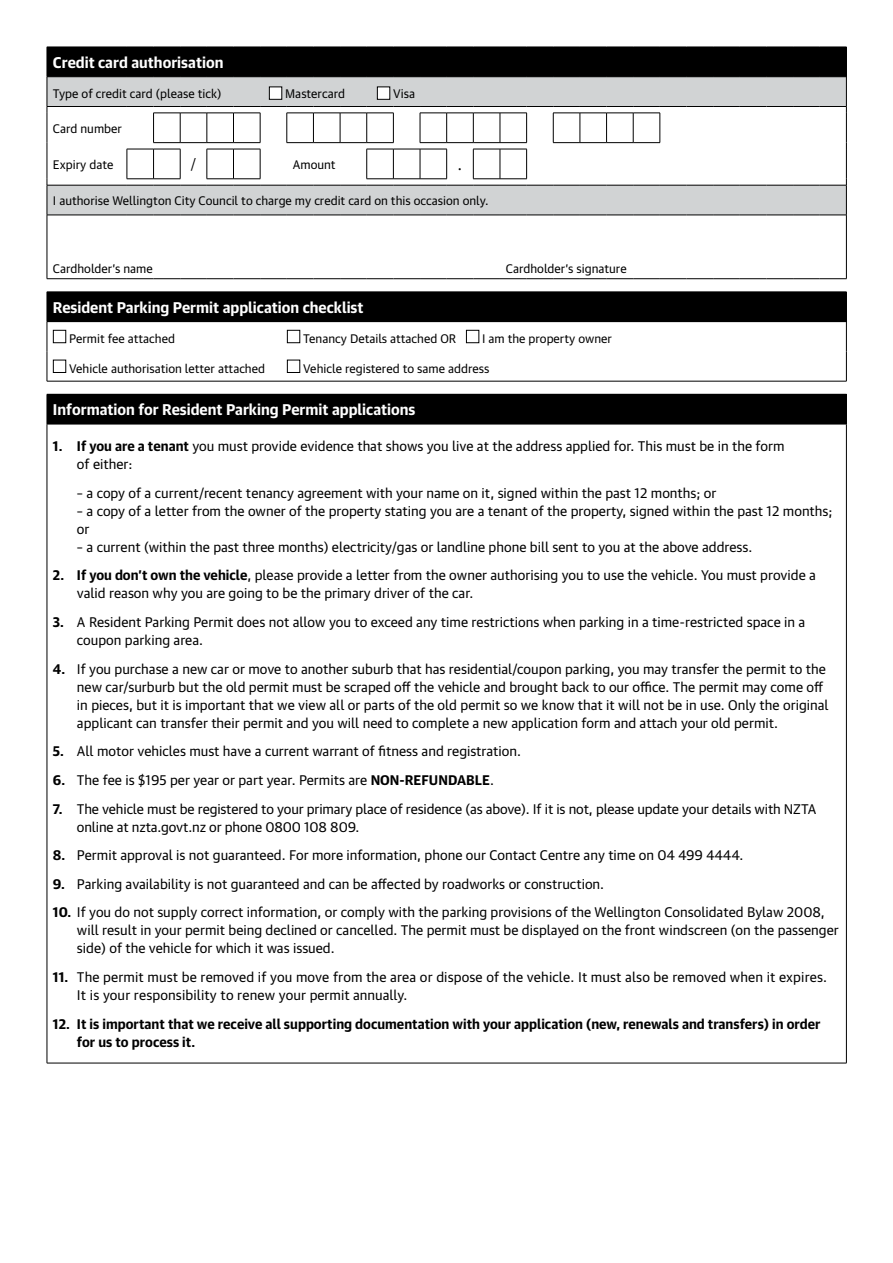
<style>
.page{position:relative;width:893px;height:1263px;background:#fff}
.page>*{position:absolute;margin:0;border:0;box-sizing:border-box;transform-origin:0 0}
.t1{font:18px "Minion Pro";color:#000}
.t2{font:700 15px "Guardian Text Sans";color:#fff}
.t3{font:13.5px/18px "Guardian Text Sans";color:#000}
.t4{font:700 13.5px/18px "Guardian Text Sans";color:#000}
.t5{font:12px "Guardian Text Sans";color:#000}
.s1{font-weight:700}
</style>
<div class="page">
<div style="left:47px;top:47px;width:799px;height:30px;background:#000"></div>
<div style="left:48px;top:77px;width:79px;height:29px;background:#d1d3d4"></div>
<svg style="left:48px;top:148px;width:798px;height:130px"></svg>
<hr style="left:846px;top:47px;width:1px;height:30px;background:#000">
<hr style="left:127px;top:149px;width:1px;height:30px;background:#000">
<hr style="left:153px;top:149px;width:1px;height:30px;background:#000">
<hr style="left:180px;top:149px;width:1px;height:30px;background:#000">
<hr style="left:207px;top:149px;width:1px;height:30px;background:#000">
<hr style="left:233px;top:149px;width:1px;height:30px;background:#000">
<hr style="left:260px;top:149px;width:1px;height:30px;background:#000">
<hr style="left:366px;top:149px;width:1px;height:30px;background:#000">
<hr style="left:393px;top:149px;width:1px;height:30px;background:#000">
<hr style="left:420px;top:149px;width:1px;height:30px;background:#000">
<hr style="left:446px;top:149px;width:1px;height:30px;background:#000">
<hr style="left:473px;top:149px;width:1px;height:30px;background:#000">
<hr style="left:846px;top:185px;width:1px;height:30px;background:#000">
<hr style="left:846px;top:215px;width:1px;height:64px;background:#000">
<hr style="left:500px;top:149px;width:1px;height:30px;background:#000">
<hr style="left:526px;top:149px;width:1px;height:30px;background:#000">
<hr style="left:47px;top:185px;width:80px;height:1px;background:#000">
<hr style="left:47px;top:185px;width:1px;height:30px;background:#000">
<hr style="left:47px;top:215px;width:1px;height:64px;background:#000">
<hr style="left:47px;top:106px;width:80px;height:1px;background:#000">
<svg style="left:47px;top:77px;width:1px;height:36px"></svg>
<hr style="left:47px;top:113px;width:1px;height:30px;background:#000">
<hr style="left:47px;top:149px;width:1px;height:30px;background:#000">
<hr style="left:846px;top:149px;width:1px;height:30px;background:#000">
<svg style="left:127px;top:179px;width:720px;height:7px"></svg>
<svg style="left:127px;top:76px;width:720px;height:74px"></svg>
<hr style="left:47px;top:215px;width:80px;height:1px;background:#000">
<svg style="left:127px;top:215px;width:720px;height:1px"></svg>
<hr style="left:47px;top:278px;width:80px;height:1px;background:#000">
<svg style="left:127px;top:278px;width:720px;height:1px"></svg>
<div style="left:269px;top:87px;width:13px;height:12px;background:#fff"></div>
<div style="left:269px;top:87px;width:13px;height:13px;border:1px solid #000"></div>
<div style="left:377px;top:87px;width:13px;height:12px;background:#fff"></div>
<div style="left:377px;top:87px;width:13px;height:13px;border:1px solid #000"></div>
<div style="left:47px;top:292px;width:799px;height:30px;background:#000"></div>
<svg style="left:47px;top:322px;width:1px;height:29px"></svg>
<svg style="left:846px;top:292px;width:1px;height:59px"></svg>
<hr style="left:47px;top:351px;width:1px;height:30px;background:#000">
<hr style="left:846px;top:351px;width:1px;height:30px;background:#000">
<hr style="left:47px;top:381px;width:800px;height:1px;background:#000">
<div style="left:53px;top:330px;width:13px;height:13px;border:1px solid #000"></div>
<div style="left:287px;top:330px;width:13px;height:13px;border:1px solid #000"></div>
<div style="left:53px;top:360px;width:13px;height:13px;border:1px solid #000"></div>
<div style="left:287px;top:360px;width:13px;height:13px;border:1px solid #000"></div>
<div style="left:47px;top:394px;width:799px;height:30px;background:#000"></div>
<hr style="left:846px;top:394px;width:1px;height:30px;background:#000">
<hr style="left:47px;top:424px;width:800px;height:1px;background:#000">
<hr style="left:47px;top:424px;width:1px;height:639px;background:#000">
<hr style="left:846px;top:424px;width:1px;height:639px;background:#000">
<hr style="left:47px;top:1063px;width:800px;height:1px;background:#000">
<div style="left:466px;top:330px;width:13px;height:13px;border:1px solid #000"></div>
<p class="t2" style="left:53px;top:50px;width:172px">Credit card authorisation</p>
<p class="t5" style="left:53px;top:84px;width:170px">Type of credit card (please tick)</p>
<p class="t5" style="left:285px;top:84px;width:61px">Mastercard</p>
<p class="t5" style="left:393px;top:84px;width:23px">Visa</p>
<p class="t5" style="left:53px;top:118px;width:70px">Card number</p>
<p class="t5" style="left:53px;top:155px;width:62px">Expiry date</p>
<h1 class="t1" style="left:191px;top:153px;width:7px">/</h1>
<p class="t5" style="left:293px;top:155px;width:44px">Amount</p>
<h1 class="t1" style="left:458px;top:153px;width:6px">.</h1>
<p class="t5" style="left:53px;top:191px;width:437px">I authorise Wellington City Council to charge my credit card on this occasion only.</p>
<p class="t5" style="left:53px;top:259px;width:101px">Cardholder’s name</p>
<p class="t5" style="left:506px;top:259px;width:122px">Cardholder’s signature</p>
<p class="t2" style="left:53px;top:295px;width:312px">Resident Parking Permit application checklist</p>
<p class="t5" style="left:69px;top:329px;width:107px">Permit fee attached</p>
<p class="t5" style="left:303px;top:329px;width:155px">Tenancy Details attached OR</p>
<p class="t5" style="left:482px;top:329px;width:131px">I am the property owner</p>
<p class="t5" style="left:69px;top:359px;width:197px">Vehicle authorisation letter attached</p>
<p class="t5" style="left:303px;top:359px;width:188px">Vehicle registered to same address</p>
<p class="t2" style="left:53px;top:397px;width:364px">Information for Resident Parking Permit applications</p>
<p class="t3" style="left:77px;top:436px;width:709px;text-indent:-24px"><span class="s1">1. If you are a tenant</span> you must provide evidence that shows you live at the address applied for. This must be in the form of either:</p>
<p class="t3" style="left:77px;top:482px;width:641px">– a copy of a current/recent tenancy agreement with your name on it, signed within the past 12 months; or</p>
<p class="t3" style="left:77px;top:500px;width:757px">– a copy of a letter from the owner of the property stating you are a tenant of the property, signed within the past 12 months; or</p>
<p class="t3" style="left:77px;top:536px;width:677px">– a current (within the past three months) electricity/gas or landline phone bill sent to you at the above address.</p>
<p class="t3" style="left:77px;top:565px;width:740px;text-indent:-24px"><span class="s1">2. If you don’t own the vehicle</span>, please provide a letter from the owner authorising you to use the vehicle. You must provide a valid reason why you are going to be the primary driver of the car.</p>
<p class="t3" style="left:77px;top:612px;width:730px;text-indent:-24px"><span class="s1">3.</span> A Resident Parking Permit does not allow you to exceed any time restrictions when parking in a time-restricted space in a coupon parking area.</p>
<p class="t3" style="left:77px;top:658px;width:753px;text-indent:-24px"><span class="s1">4.</span> If you purchase a new car or move to another suburb that has residential/coupon parking, you may transfer the permit to the new car/surburb but the old permit must be scraped off the vehicle and brought back to our office. The permit may come off in pieces, but it is important that we view all or parts of the old permit so we know that it will not be in use. Only the original applicant can transfer their permit and you will need to complete a new application form and attach your old permit.</p>
<p class="t3" style="left:53px;top:741px;width:469px"><span class="s1">5.</span> All motor vehicles must have a current warrant of fitness and registration.</p>
<p class="t3" style="left:53px;top:770px;width:442px"><span class="s1">6.</span> The fee is $195 per year or part year. Permits are <span class="s1">NON-REFUNDABLE</span>.</p>
<p class="t3" style="left:77px;top:798px;width:741px;text-indent:-24px"><span class="s1">7.</span> The vehicle must be registered to your primary place of residence (as above). If it is not, please update your details with NZTA online at nzta.govt.nz or phone 0800 108 809.</p>
<p class="t3" style="left:53px;top:845px;width:692px"><span class="s1">8.</span> Permit approval is not guaranteed. For more information, phone our Contact Centre any time on 04 499 4444.</p>
<p class="t3" style="left:53px;top:873px;width:553px"><span class="s1">9.</span> Parking availability is not guaranteed and can be affected by roadworks or construction.</p>
<p class="t3" style="left:77px;top:902px;width:763px;text-indent:-24px"><span class="s1">10.</span> If you do not supply correct information, or comply with the parking provisions of the Wellington Consolidated Bylaw 2008, will result in your permit being declined or cancelled. The permit must be displayed on the front windscreen (on the passenger side) of the vehicle for which it was issued.</p>
<p class="t3" style="left:77px;top:967px;width:752px;text-indent:-24px"><span class="s1">11.</span> The permit must be removed if you move from the area or dispose of the vehicle. It must also be removed when it expires.<br>It is your responsibility to renew your permit annually.</p>
<p class="t4" style="left:77px;top:1013px;width:745px;text-indent:-24px">12. It is important that we receive all supporting documentation with your application (new, renewals and transfers) in order for us to process it.</p>
</div>
